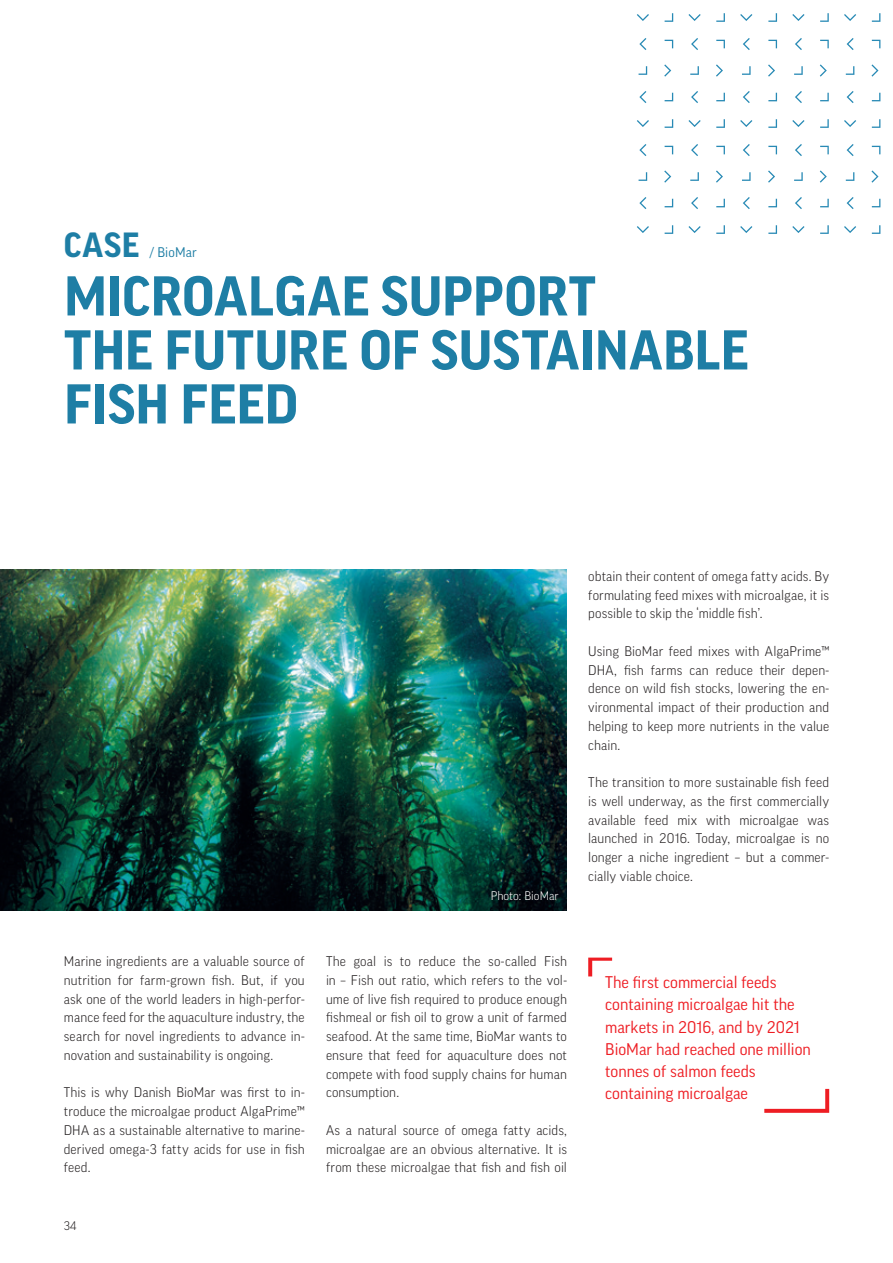
<style>
.page{position:relative;width:893px;height:1263px;background:#fff}
.page>*{position:absolute;margin:0;border:0;box-sizing:border-box;transform-origin:0 0}
.t1{font:700 54px/54px "Good Pro";color:#1e7ea5}
.t2{font:700 33.75px "Good Pro";color:#1e7ea5}
.t3{font:16.35px/22.4px "Good Pro";color:#ee1d23}
.t4{font:300 13.5px/18.8px "Good Pro";letter-spacing:.01em;color:#231f20;text-align:justify}
.t5{font:13.5px "Good Pro";letter-spacing:.005em;color:#1e7ea5}
.t6{font:300 12px "Good Pro";color:#fff}
.t7{font:300 12px "Good Pro";color:#231f20}
</style>
<div class="page">
<img style="left:0;top:570px;width:567px;height:340px">
<svg style="left:588px;top:957px;width:24px;height:19px"></svg>
<svg style="left:764px;top:1089px;width:65px;height:24px"></svg>
<svg style="left:871px;top:64px;width:7px;height:13px"></svg>
<svg style="left:872px;top:13px;width:8px;height:9px"></svg>
<svg style="left:872px;top:40px;width:8px;height:8px"></svg>
<svg style="left:871px;top:170px;width:7px;height:13px"></svg>
<svg style="left:872px;top:93px;width:8px;height:8px"></svg>
<svg style="left:872px;top:119px;width:8px;height:9px"></svg>
<svg style="left:872px;top:146px;width:8px;height:8px"></svg>
<svg style="left:872px;top:199px;width:8px;height:8px"></svg>
<svg style="left:872px;top:225px;width:8px;height:9px"></svg>
<svg style="left:846px;top:66px;width:8px;height:9px"></svg>
<svg style="left:844px;top:14px;width:12px;height:7px"></svg>
<svg style="left:847px;top:38px;width:7px;height:12px"></svg>
<svg style="left:846px;top:172px;width:8px;height:9px"></svg>
<svg style="left:847px;top:91px;width:7px;height:12px"></svg>
<svg style="left:844px;top:120px;width:12px;height:7px"></svg>
<svg style="left:847px;top:144px;width:7px;height:12px"></svg>
<svg style="left:847px;top:197px;width:7px;height:12px"></svg>
<svg style="left:844px;top:226px;width:12px;height:7px"></svg>
<svg style="left:820px;top:64px;width:7px;height:13px"></svg>
<svg style="left:820px;top:13px;width:9px;height:9px"></svg>
<svg style="left:820px;top:40px;width:9px;height:8px"></svg>
<svg style="left:820px;top:170px;width:7px;height:13px"></svg>
<svg style="left:820px;top:93px;width:9px;height:8px"></svg>
<svg style="left:820px;top:119px;width:9px;height:9px"></svg>
<svg style="left:820px;top:146px;width:9px;height:8px"></svg>
<svg style="left:820px;top:199px;width:9px;height:8px"></svg>
<svg style="left:820px;top:225px;width:9px;height:9px"></svg>
<svg style="left:794px;top:66px;width:9px;height:9px"></svg>
<svg style="left:792px;top:14px;width:12px;height:7px"></svg>
<svg style="left:795px;top:38px;width:7px;height:12px"></svg>
<svg style="left:794px;top:172px;width:9px;height:9px"></svg>
<svg style="left:795px;top:91px;width:7px;height:12px"></svg>
<svg style="left:792px;top:120px;width:12px;height:7px"></svg>
<svg style="left:795px;top:144px;width:7px;height:12px"></svg>
<svg style="left:795px;top:197px;width:7px;height:12px"></svg>
<svg style="left:792px;top:226px;width:12px;height:7px"></svg>
<svg style="left:768px;top:64px;width:7px;height:13px"></svg>
<svg style="left:768px;top:13px;width:9px;height:9px"></svg>
<svg style="left:768px;top:40px;width:9px;height:8px"></svg>
<svg style="left:768px;top:170px;width:7px;height:13px"></svg>
<svg style="left:768px;top:93px;width:9px;height:8px"></svg>
<svg style="left:768px;top:119px;width:9px;height:9px"></svg>
<svg style="left:768px;top:146px;width:9px;height:8px"></svg>
<svg style="left:768px;top:199px;width:9px;height:8px"></svg>
<svg style="left:768px;top:225px;width:9px;height:9px"></svg>
<svg style="left:742px;top:66px;width:9px;height:9px"></svg>
<svg style="left:740px;top:14px;width:12px;height:7px"></svg>
<svg style="left:743px;top:38px;width:7px;height:12px"></svg>
<svg style="left:742px;top:172px;width:9px;height:9px"></svg>
<svg style="left:743px;top:91px;width:7px;height:12px"></svg>
<svg style="left:740px;top:120px;width:12px;height:7px"></svg>
<svg style="left:743px;top:144px;width:7px;height:12px"></svg>
<svg style="left:743px;top:197px;width:7px;height:12px"></svg>
<svg style="left:740px;top:226px;width:12px;height:7px"></svg>
<svg style="left:716px;top:64px;width:7px;height:13px"></svg>
<svg style="left:716px;top:13px;width:9px;height:9px"></svg>
<svg style="left:716px;top:40px;width:9px;height:8px"></svg>
<svg style="left:716px;top:170px;width:7px;height:13px"></svg>
<svg style="left:716px;top:93px;width:9px;height:8px"></svg>
<svg style="left:716px;top:119px;width:9px;height:9px"></svg>
<svg style="left:716px;top:146px;width:9px;height:8px"></svg>
<svg style="left:716px;top:199px;width:9px;height:8px"></svg>
<svg style="left:716px;top:225px;width:9px;height:9px"></svg>
<svg style="left:690px;top:66px;width:9px;height:9px"></svg>
<svg style="left:688px;top:14px;width:13px;height:7px"></svg>
<svg style="left:691px;top:38px;width:7px;height:12px"></svg>
<svg style="left:690px;top:172px;width:9px;height:9px"></svg>
<svg style="left:691px;top:91px;width:7px;height:12px"></svg>
<svg style="left:688px;top:120px;width:13px;height:7px"></svg>
<svg style="left:691px;top:144px;width:7px;height:12px"></svg>
<svg style="left:691px;top:197px;width:7px;height:12px"></svg>
<svg style="left:688px;top:226px;width:13px;height:7px"></svg>
<svg style="left:664px;top:64px;width:7px;height:13px"></svg>
<svg style="left:665px;top:13px;width:8px;height:9px"></svg>
<svg style="left:665px;top:40px;width:8px;height:8px"></svg>
<svg style="left:664px;top:170px;width:7px;height:13px"></svg>
<svg style="left:665px;top:93px;width:8px;height:8px"></svg>
<svg style="left:665px;top:119px;width:8px;height:9px"></svg>
<svg style="left:665px;top:146px;width:8px;height:8px"></svg>
<svg style="left:665px;top:199px;width:8px;height:8px"></svg>
<svg style="left:665px;top:225px;width:8px;height:9px"></svg>
<svg style="left:639px;top:66px;width:8px;height:9px"></svg>
<svg style="left:637px;top:14px;width:12px;height:7px"></svg>
<svg style="left:639px;top:38px;width:7px;height:12px"></svg>
<svg style="left:639px;top:172px;width:8px;height:9px"></svg>
<svg style="left:639px;top:91px;width:7px;height:12px"></svg>
<svg style="left:637px;top:120px;width:12px;height:7px"></svg>
<svg style="left:639px;top:144px;width:7px;height:12px"></svg>
<svg style="left:639px;top:197px;width:7px;height:12px"></svg>
<svg style="left:637px;top:226px;width:12px;height:7px"></svg>
<h2 class="t2" style="left:64px;top:226px;width:77px">CASE</h2>
<h1 class="t1" style="left:64px;top:269px;width:686px">MICROALGAE SUPPORT<br>THE FUTURE OF SUSTAINABLE<br>FISH FEED</h1>
<p class="t5" style="left:150px;top:244px;width:48px">/ BioMar</p>
<p class="t6" style="left:491px;top:888px;width:69px">Photo: BioMar</p>
<p class="t4" style="left:588px;top:567px;width:242px">obtain their content of omega fatty acids. By formulating feed mixes with microalgae, it is possible to skip the ‘middle fish’.</p>
<p class="t4" style="left:588px;top:642px;width:242px">Using BioMar feed mixes with AlgaPrime™ DHA, fish farms can reduce their depen&shy;dence on wild fish stocks, lowering the en&shy;vironmental impact of their production and helping to keep more nutrients in the value chain.</p>
<p class="t4" style="left:588px;top:773px;width:242px">The transition to more sustainable fish feed is well underway, as the first commercially available feed mix with microalgae was launched in 2016. Today, microalgae is no longer a niche ingredient – but a commer&shy;cially viable choice.</p>
<p class="t4" style="left:64px;top:952px;width:242px">Marine ingredients are a valuable source of nutrition for farm-grown fish. But, if you ask one of the world leaders in high-perfor&shy;mance feed for the aquaculture industry, the search for novel ingredients to advance in&shy;novation and sustainability is ongoing.</p>
<p class="t4" style="left:64px;top:1083px;width:242px">This is why Danish BioMar was first to in&shy;troduce the microalgae product AlgaPrime™ DHA as a sustainable alternative to marine&shy;derived omega-3 fatty acids for use in fish feed.</p>
<p class="t7" style="left:64px;top:1219px;width:14px">34</p>
<p class="t4" style="left:326px;top:952px;width:242px">The goal is to reduce the so-called Fish in – Fish out ratio, which refers to the vol&shy;ume of live fish required to produce enough fishmeal or fish oil to grow a unit of farmed seafood. At the same time, BioMar wants to ensure that feed for aquaculture does not compete with food supply chains for human consumption.</p>
<p class="t4" style="left:326px;top:1121px;width:242px">As a natural source of omega fatty acids, microalgae are an obvious alternative. It is from these microalgae that fish and fish oil</p>
<p class="t3" style="left:605px;top:971px;width:207px">The first commercial feeds containing microalgae hit the markets in 2016, and by 2021<br>BioMar had reached one million tonnes of salmon feeds containing microalgae</p>
</div>
